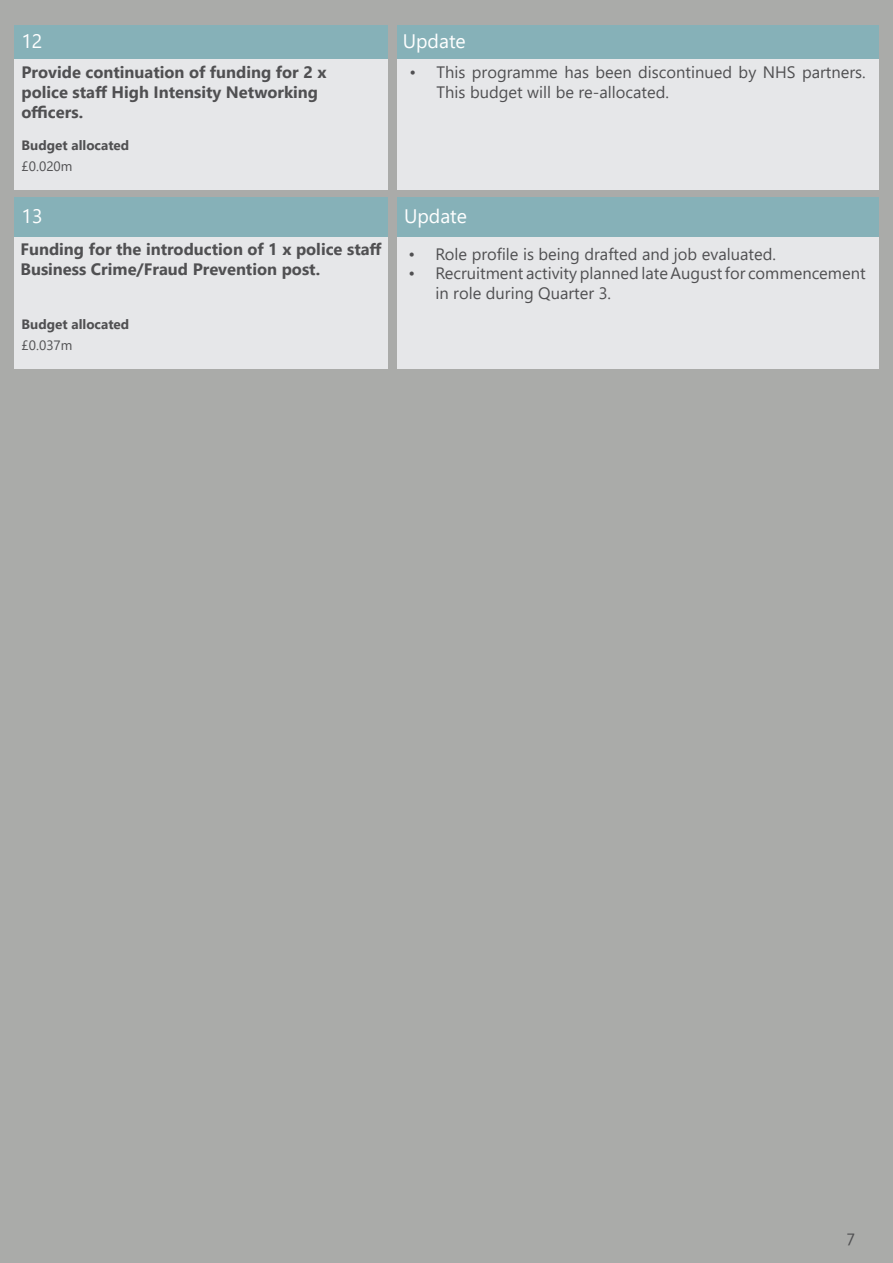
<style>
.page{position:relative;width:893px;height:1263px;background:#aaaba9}
.page>*{position:absolute;margin:0;border:0;box-sizing:border-box;transform-origin:0 0}
.t1{font:19.5px "Segoe UI";color:#fff}
.t2{font:18px "Corbel";color:#505052}
.t3{font:16.5px/19.8px "Segoe UI";color:#505052}
.t4{font:700 16.5px/19.8px "Segoe UI";color:#505052}
.t5{font:700 13.5px "Segoe UI";color:#505052}
.t6{font:13.5px "Segoe UI";color:#505052}
</style>
<div class="page">
<div style="left:14px;top:59px;width:374px;height:131px;background:#e6e7e9"></div>
<div style="left:397px;top:59px;width:481px;height:131px;background:#e6e7e9"></div>
<div style="left:397px;top:25px;width:482px;height:34px;background:#86b1b8"></div>
<div style="left:15px;top:237px;width:373px;height:131px;background:#e6e7e9"></div>
<div style="left:397px;top:237px;width:482px;height:131px;background:#e6e7e9"></div>
<div style="left:14px;top:25px;width:374px;height:34px;background:#86b1b8"></div>
<div style="left:397px;top:198px;width:482px;height:39px;background:#86b1b8"></div>
<div style="left:15px;top:198px;width:373px;height:39px;background:#86b1b8"></div>
<p class="t1" style="left:21px;top:23px;width:23px">12</p>
<p class="t1" style="left:403px;top:23px;width:65px">Update</p>
<p class="t4" style="left:21px;top:61px;width:307px">Provide continuation of funding for 2 x police staff High Intensity Networking officers.</p>
<p class="t3" style="left:436px;top:61px;width:431px;text-indent:-27px">• This programme has been discontinued by NHS partners.<br>This budget will be re-allocated.</p>
<p class="t5" style="left:22px;top:132px;width:109px">Budget allocated</p>
<p class="t6" style="left:22px;top:154px;width:52px">£0.020m</p>
<p class="t1" style="left:22px;top:198px;width:23px">13</p>
<p class="t1" style="left:404px;top:198px;width:65px">Update</p>
<p class="t4" style="left:20px;top:238px;width:363px">Funding for the introduction of 1 x police staff<br>Business Crime/Fraud Prevention post.</p>
<p class="t3" style="left:408px;top:242px;width:369px">• Role profile is being drafted and job evaluated.</p>
<p class="t3" style="left:435px;top:262px;width:432px;text-indent:-27px">• Recruitment activity planned late August for commencement in role during Quarter 3.</p>
<p class="t5" style="left:22px;top:311px;width:109px">Budget allocated</p>
<p class="t6" style="left:22px;top:333px;width:52px">£0.037m</p>
<p class="t2" style="left:847px;top:1225px;width:9px">7</p>
</div>
